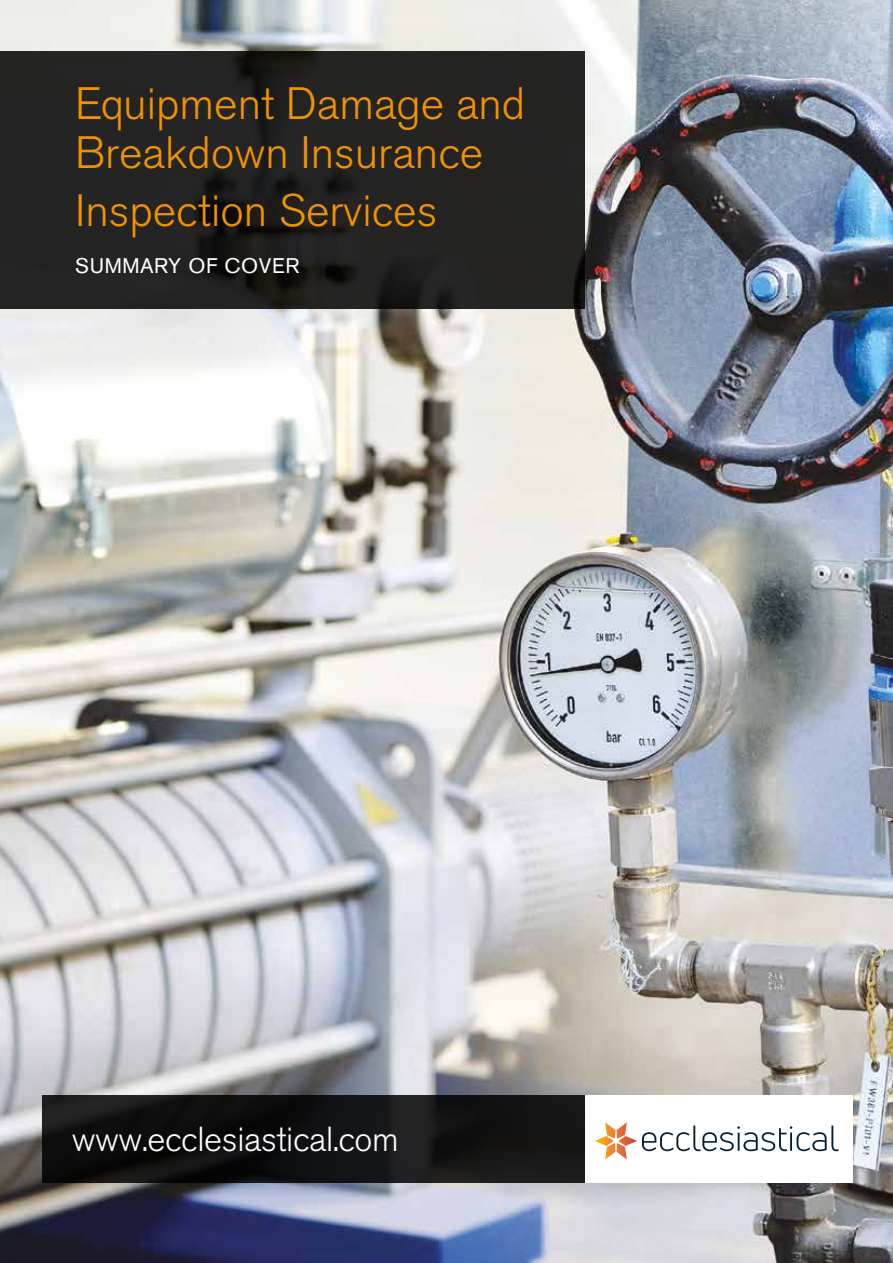
<style>
.page{position:relative;width:893px;height:1263px;background:#fff}
.page>*{position:absolute;margin:0;border:0;box-sizing:border-box;transform-origin:0 0}
.t1{font:300 45px/49.5px "Akzidenz Grotesk BQ";color:#f39200}
.t2{font:300 34.5px "Akzidenz Grotesk BQ";letter-spacing:-.01em;color:#fff}
.t3{font:21px "Akzidenz Grotesk BQ";letter-spacing:.03em;color:#fff}
</style>
<div class="page">
<img style="left:0;top:0;width:893px;height:1263px">
<div style="left:585px;top:1095px;width:267px;height:88px;background:#fff"></div>
<svg style="left:0;top:51px;width:584px;height:257px;background:#222121"></svg>
<svg style="left:43px;top:1095px;width:542px;height:88px;background:#121213"></svg>
<svg style="left:595px;top:1122px;width:244px;height:37px"></svg>
<p class="t1" style="left:75px;top:79px;width:452px">Equipment Damage and<br>Breakdown Insurance</p>
<p class="t1" style="left:75px;top:187px;width:364px">Inspection Services</p>
<p class="t3" style="left:75px;top:253px;width:226px">SUMMARY OF COVER</p>
<p class="t2" style="left:72px;top:1120px;width:328px">www.ecclesiastical.com</p>
</div>
